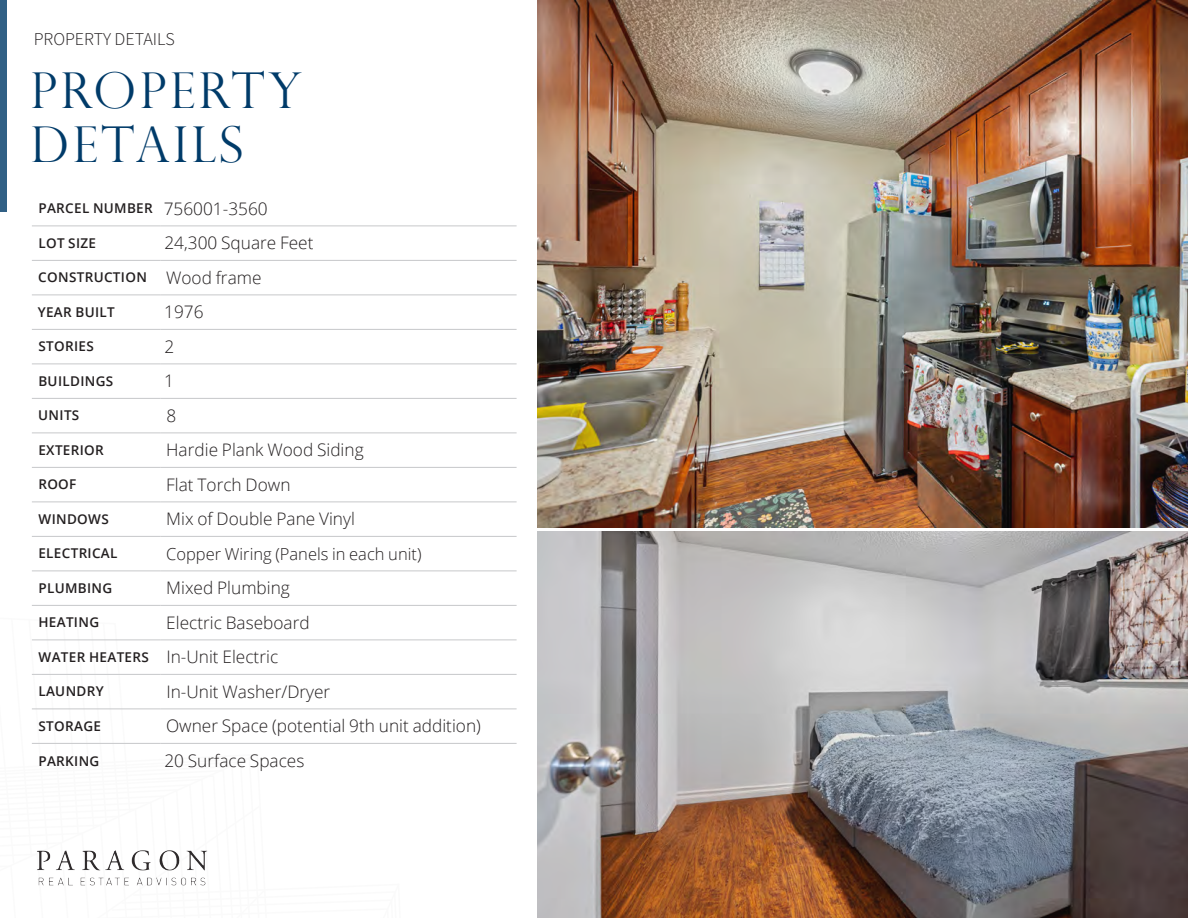
<style>
.page{position:relative;width:1188px;height:918px;background:#fff}
.page>*{position:absolute;margin:0;border:0;box-sizing:border-box;transform-origin:0 0}
.Page_Title{font:300 49.5px/54px "Perpetua Titling";letter-spacing:.07em;color:#003b69}
.t1{font:18px "Source Sans Variable";color:#231f20}
.Table_Text{font:300 17.25px "Open Sans";color:#231f20}
.Table_Text-2{font:300 16.5px "Open Sans";color:#231f20}
.Table_Text-3{font:600 13.5px "Open Sans";letter-spacing:.025em;color:#231f20}
</style>
<div class="page">
<svg style="left:32px;top:639px;width:380px;height:104px"></svg>
<div style="left:0;top:0;width:7px;height:212px;background:#316085"></div>
<img style="left:37px;top:850px;width:170px;height:36px">
<img style="left:537px;top:0;width:651px;height:528px">
<img style="left:537px;top:531px;width:651px;height:387px">
<hr style="left:32px;top:226px;width:128px;height:1px;background:#c7c8ca">
<hr style="left:160px;top:226px;width:357px;height:1px;background:#c7c8ca">
<hr style="left:32px;top:260px;width:128px;height:1px;background:#c7c8ca">
<hr style="left:160px;top:260px;width:357px;height:1px;background:#c7c8ca">
<hr style="left:32px;top:295px;width:128px;height:1px;background:#c7c8ca">
<hr style="left:160px;top:295px;width:357px;height:1px;background:#c7c8ca">
<hr style="left:32px;top:329px;width:128px;height:1px;background:#c7c8ca">
<hr style="left:160px;top:329px;width:357px;height:1px;background:#c7c8ca">
<hr style="left:32px;top:364px;width:128px;height:1px;background:#c7c8ca">
<hr style="left:160px;top:364px;width:357px;height:1px;background:#c7c8ca">
<hr style="left:32px;top:398px;width:128px;height:1px;background:#c7c8ca">
<hr style="left:160px;top:398px;width:357px;height:1px;background:#c7c8ca">
<hr style="left:32px;top:433px;width:128px;height:1px;background:#c7c8ca">
<hr style="left:160px;top:433px;width:357px;height:1px;background:#c7c8ca">
<hr style="left:32px;top:467px;width:128px;height:1px;background:#c7c8ca">
<hr style="left:160px;top:467px;width:357px;height:1px;background:#c7c8ca">
<hr style="left:32px;top:502px;width:128px;height:1px;background:#c7c8ca">
<hr style="left:160px;top:502px;width:357px;height:1px;background:#c7c8ca">
<hr style="left:32px;top:536px;width:128px;height:1px;background:#c7c8ca">
<hr style="left:160px;top:536px;width:357px;height:1px;background:#c7c8ca">
<hr style="left:32px;top:571px;width:128px;height:1px;background:#c7c8ca">
<hr style="left:160px;top:571px;width:357px;height:1px;background:#c7c8ca">
<hr style="left:32px;top:605px;width:128px;height:1px;background:#c7c8ca">
<hr style="left:160px;top:605px;width:357px;height:1px;background:#c7c8ca">
<hr style="left:32px;top:640px;width:128px;height:1px;background:#c7c8ca">
<hr style="left:160px;top:640px;width:357px;height:1px;background:#c7c8ca">
<hr style="left:32px;top:674px;width:128px;height:1px;background:#c7c8ca">
<hr style="left:160px;top:674px;width:357px;height:1px;background:#c7c8ca">
<hr style="left:32px;top:709px;width:128px;height:1px;background:#c7c8ca">
<hr style="left:160px;top:709px;width:357px;height:1px;background:#c7c8ca">
<hr style="left:32px;top:743px;width:128px;height:1px;background:#c7c8ca">
<hr style="left:160px;top:743px;width:357px;height:1px;background:#c7c8ca">
<p class="t1" style="left:34px;top:28px;width:143px">PROPERTY DETAILS</p>
<p class="Page_Title" style="left:30px;top:63px;width:273px">PROPERTY<br>DETAILS</p>
<p class="Table_Text-3" style="left:38px;top:199px;width:116px">PARCEL NUMBER</p>
<p class="Table_Text" style="left:164px;top:197px;width:106px">756001-3560</p>
<p class="Table_Text-3" style="left:38px;top:234px;width:59px">LOT SIZE</p>
<p class="Table_Text" style="left:164px;top:231px;width:151px">24,300 Square Feet</p>
<p class="Table_Text-3" style="left:38px;top:268px;width:110px">CONSTRUCTION</p>
<p class="Table_Text" style="left:166px;top:266px;width:97px">Wood frame</p>
<p class="Table_Text-3" style="left:38px;top:303px;width:79px">YEAR BUILT</p>
<p class="Table_Text" style="left:164px;top:300px;width:41px">1976</p>
<p class="Table_Text-3" style="left:38px;top:337px;width:57px">STORIES</p>
<p class="Table_Text" style="left:164px;top:335px;width:11px">2</p>
<p class="Table_Text-3" style="left:38px;top:372px;width:76px">BUILDINGS</p>
<p class="Table_Text" style="left:164px;top:369px;width:11px">1</p>
<p class="Table_Text-3" style="left:38px;top:406px;width:43px">UNITS</p>
<p class="Table_Text" style="left:166px;top:404px;width:11px">8</p>
<p class="Table_Text-3" style="left:38px;top:441px;width:67px">EXTERIOR</p>
<p class="Table_Text" style="left:166px;top:438px;width:199px">Hardie Plank Wood Siding</p>
<p class="Table_Text-3" style="left:38px;top:475px;width:40px">ROOF</p>
<p class="Table_Text" style="left:166px;top:473px;width:126px">Flat Torch Down</p>
<p class="Table_Text-3" style="left:39px;top:510px;width:72px">WINDOWS</p>
<p class="Table_Text" style="left:166px;top:507px;width:190px">Mix of Double Pane Vinyl</p>
<p class="Table_Text-3" style="left:38px;top:544px;width:81px">ELECTRICAL</p>
<p class="Table_Text-2" style="left:166px;top:542px;width:257px">Copper Wiring (Panels in each unit)</p>
<p class="Table_Text-3" style="left:38px;top:579px;width:75px">PLUMBING</p>
<p class="Table_Text" style="left:166px;top:576px;width:125px">Mixed Plumbing</p>
<p class="Table_Text-3" style="left:38px;top:613px;width:62px">HEATING</p>
<p class="Table_Text" style="left:166px;top:611px;width:145px">Electric Baseboard</p>
<p class="Table_Text-3" style="left:39px;top:648px;width:112px">WATER HEATERS</p>
<p class="Table_Text" style="left:166px;top:645px;width:113px">In-Unit Electric</p>
<p class="Table_Text-3" style="left:38px;top:682px;width:67px">LAUNDRY</p>
<p class="Table_Text" style="left:166px;top:680px;width:165px">In-Unit Washer/Dryer</p>
<p class="Table_Text-3" style="left:38px;top:717px;width:64px">STORAGE</p>
<p class="Table_Text" style="left:166px;top:714px;width:316px">Owner Space (potential 9th unit addition)</p>
<p class="Table_Text-3" style="left:38px;top:751px;width:62px">PARKING</p>
<p class="Table_Text" style="left:164px;top:749px;width:142px">20 Surface Spaces</p>
</div>
